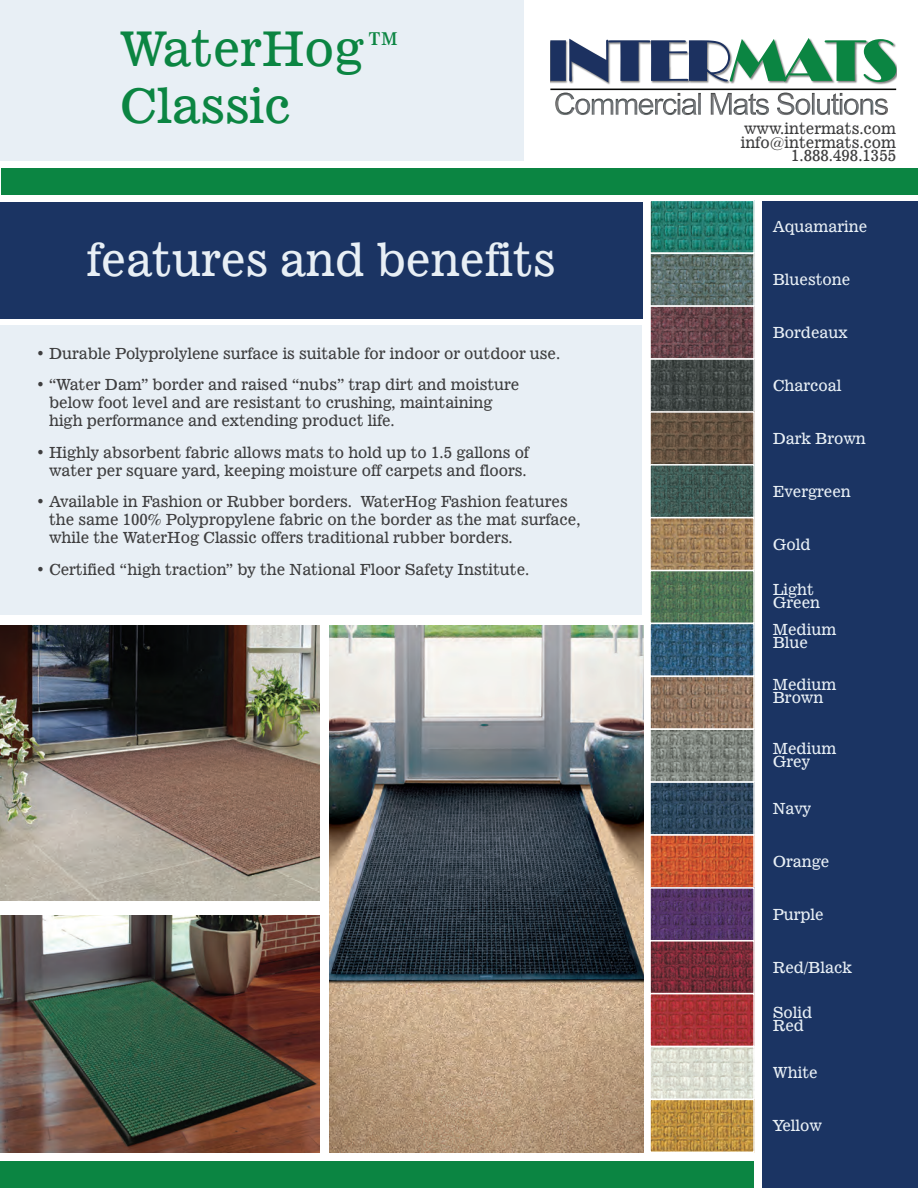
<style>
.page{position:relative;width:918px;height:1188px;background:#fff}
.page>*{position:absolute;margin:0;border:0;box-sizing:border-box;transform-origin:0 0}
.t1{font:48px/57.6px "News 701 BT Roman A";color:#0b8542}
.t2{font:45px "News 701 BT Roman A";color:#e8eff5}
.t3{font:15.45px/18px "News 701 BT Roman A";color:#3e3e3f;text-align:right}
.t4{font:15.45px/13.5px "News 701 BT Roman A";color:#e8eff5}
</style>
<div class="page">
<div style="left:1px;top:326px;width:641px;height:289px;background:#e8eff5"></div>
<div style="left:0;top:202px;width:643px;height:117px;background:#1b3463"></div>
<div style="left:1px;top:0;width:523px;height:160px;background:#e8eff5"></div>
<div style="left:1px;top:168px;width:917px;height:27px;background:#0b8542"></div>
<div style="left:762px;top:202px;width:156px;height:986px;background:#1b3463"></div>
<div style="left:1px;top:1161px;width:753px;height:27px;background:#0b8542"></div>
<img style="left:550px;top:40px;width:346px;height:75px">
<img style="left:569px;top:38px;width:327px;height:45px">
<img style="left:555px;top:93px;width:330px;height:22px">
<img style="left:550px;top:89px;width:346px;height:1px">
<img style="left:652px;top:203px;width:100px;height:947px">
<div style="left:649px;top:200px;width:106px;height:54px;border:2px solid #fff"></div>
<div style="left:649px;top:253px;width:106px;height:54px;border:2px solid #fff"></div>
<div style="left:649px;top:305px;width:106px;height:55px;border:2px solid #fff"></div>
<div style="left:649px;top:358px;width:106px;height:55px;border:2px solid #fff"></div>
<div style="left:649px;top:411px;width:106px;height:55px;border:2px solid #fff"></div>
<div style="left:649px;top:464px;width:106px;height:54px;border:2px solid #fff"></div>
<div style="left:649px;top:517px;width:106px;height:54px;border:2px solid #fff"></div>
<div style="left:649px;top:570px;width:106px;height:54px;border:2px solid #fff"></div>
<div style="left:649px;top:623px;width:106px;height:54px;border:2px solid #fff"></div>
<div style="left:649px;top:676px;width:106px;height:54px;border:2px solid #fff"></div>
<div style="left:649px;top:728px;width:106px;height:55px;border:2px solid #fff"></div>
<div style="left:649px;top:781px;width:106px;height:55px;border:2px solid #fff"></div>
<div style="left:649px;top:834px;width:106px;height:55px;border:2px solid #fff"></div>
<div style="left:649px;top:887px;width:106px;height:55px;border:2px solid #fff"></div>
<div style="left:649px;top:940px;width:106px;height:54px;border:2px solid #fff"></div>
<div style="left:649px;top:993px;width:106px;height:54px;border:2px solid #fff"></div>
<div style="left:649px;top:1046px;width:106px;height:54px;border:2px solid #fff"></div>
<div style="left:649px;top:1099px;width:106px;height:54px;border:2px solid #fff"></div>
<img style="left:0;top:625px;width:319px;height:275px">
<img style="left:0;top:915px;width:319px;height:237px">
<img style="left:329px;top:625px;width:314px;height:527px">
<h1 class="t1" style="left:120px;top:19px;width:285px">WaterHog™<br>Classic</h1>
<h2 class="t2" style="left:86px;top:233px;width:470px">features and benefits</h2>
<p class="t3" style="left:36px;top:344px;width:526px">• Durable Polyprolylene surface is suitable for indoor or outdoor use.</p>
<p class="t3" style="left:49px;top:376px;width:472px;text-align:left;text-indent:-13px">• “Water Dam” border and raised “nubs” trap dirt and moisture below foot level and are resistant to crushing, maintaining high performance and extending product life.</p>
<p class="t3" style="left:36px;top:443px;width:495px">• Highly absorbent fabric allows mats to hold up to 1.5 gallons of water per square yard, keeping moisture off carpets and floors.</p>
<p class="t3" style="left:49px;top:492px;width:533px;text-align:left;text-indent:-13px">• Available in Fashion or Rubber borders. WaterHog Fashion features the same 100% Polypropylene fabric on the border as the mat surface, while the WaterHog Classic offers traditional rubber borders.</p>
<p class="t3" style="left:36px;top:560px;width:495px">• Certified “high traction” by the National Floor Safety Institute.</p>
<p class="t3" style="left:741px;top:122px;width:157px;line-height:13.5px">www.intermats.com info@intermats.com<br>1.888.498.1355</p>
<p class="t4" style="left:773px;top:220px;width:96px">Aquamarine</p>
<p class="t4" style="left:773px;top:273px;width:79px">Bluestone</p>
<p class="t4" style="left:773px;top:326px;width:76px">Bordeaux</p>
<p class="t4" style="left:773px;top:379px;width:70px">Charcoal</p>
<p class="t4" style="left:773px;top:431px;width:95px">Dark Brown</p>
<p class="t4" style="left:773px;top:484px;width:80px">Evergreen</p>
<p class="t4" style="left:773px;top:537px;width:39px">Gold</p>
<p class="t4" style="left:773px;top:583px;width:49px">Light<br>Green</p>
<p class="t4" style="left:773px;top:622px;width:65px">Medium<br>Blue</p>
<p class="t4" style="left:773px;top:677px;width:65px">Medium<br>Brown</p>
<p class="t4" style="left:773px;top:741px;width:65px">Medium<br>Grey</p>
<p class="t4" style="left:773px;top:802px;width:40px">Navy</p>
<p class="t4" style="left:773px;top:854px;width:58px">Orange</p>
<p class="t4" style="left:773px;top:907px;width:52px">Purple</p>
<p class="t4" style="left:773px;top:960px;width:81px">Red/Black</p>
<p class="t4" style="left:773px;top:1006px;width:41px">Solid<br>Red</p>
<p class="t4" style="left:773px;top:1066px;width:46px">White</p>
<p class="t4" style="left:773px;top:1119px;width:51px">Yellow</p>
</div>
